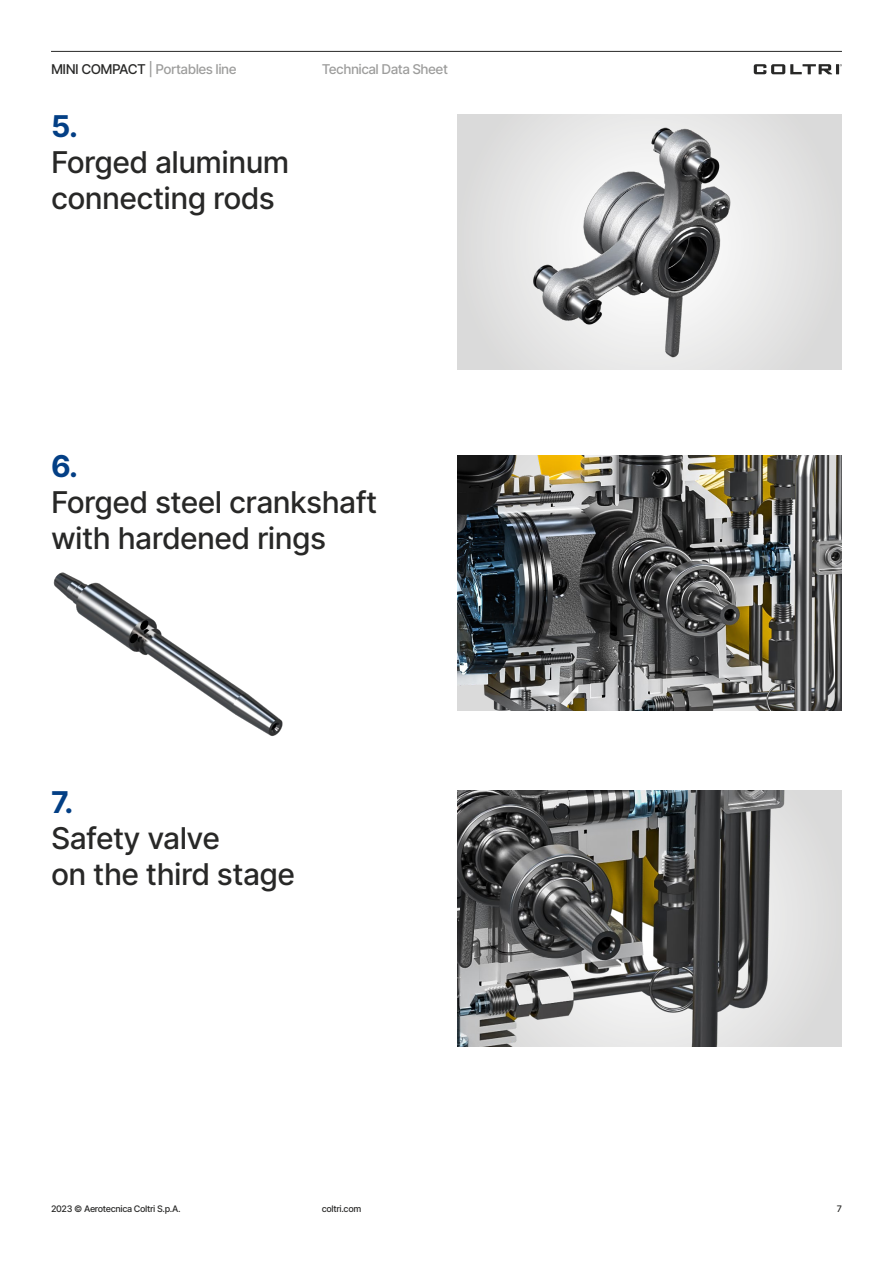
<style>
.page{position:relative;width:893px;height:1263px;background:#fff}
.page>*{position:absolute;margin:0;border:0;box-sizing:border-box;transform-origin:0 0}
.t1{font:500 30px/36px "Inter";letter-spacing:-.02em;color:#282827}
.t2{font:700 30px "Inter";color:#033f85}
.t3{font:500 13.5px "Inter";letter-spacing:-.04em;color:#9d9d9c}
.t4{font:500 9px "Inter";letter-spacing:-.04em;color:#282827}
.s1{color:#282827}
</style>
<div class="page">
<div style="left:457px;top:115px;width:385px;height:255px;background:#dcdcdc"></div>
<img style="left:502px;top:115px;width:296px;height:255px">
<img style="left:457px;top:791px;width:385px;height:255px">
<img style="left:457px;top:455px;width:385px;height:255px">
<img style="left:53px;top:572px;width:230px;height:164px">
<hr style="left:51px;top:51px;width:791px;height:1px;background:#282827">
<svg style="left:754px;top:64px;width:88px;height:10px"></svg>
<p class="t3" style="left:51px;top:60px;width:187px"><span class="s1">MINI COMPACT</span> | Portables line</p>
<p class="t3" style="left:322px;top:60px;width:128px">Technical Data Sheet</p>
<p class="t2" style="left:51px;top:104px;width:28px">5.</p>
<p class="t1" style="left:51px;top:143px;width:240px">Forged aluminum connecting rods</p>
<p class="t2" style="left:51px;top:444px;width:29px">6.</p>
<p class="t1" style="left:51px;top:483px;width:328px">Forged steel crankshaft with hardened rings</p>
<p class="t2" style="left:51px;top:780px;width:24px">7.</p>
<p class="t1" style="left:51px;top:819px;width:245px">Safety valve<br>on the third stage</p>
<p class="t4" style="left:51px;top:1202px;width:131px">2023 © Aerotecnica Coltri S.p.A.</p>
<p class="t4" style="left:322px;top:1202px;width:41px">coltri.com</p>
<p class="t4" style="left:837px;top:1202px;width:7px">7</p>
</div>
